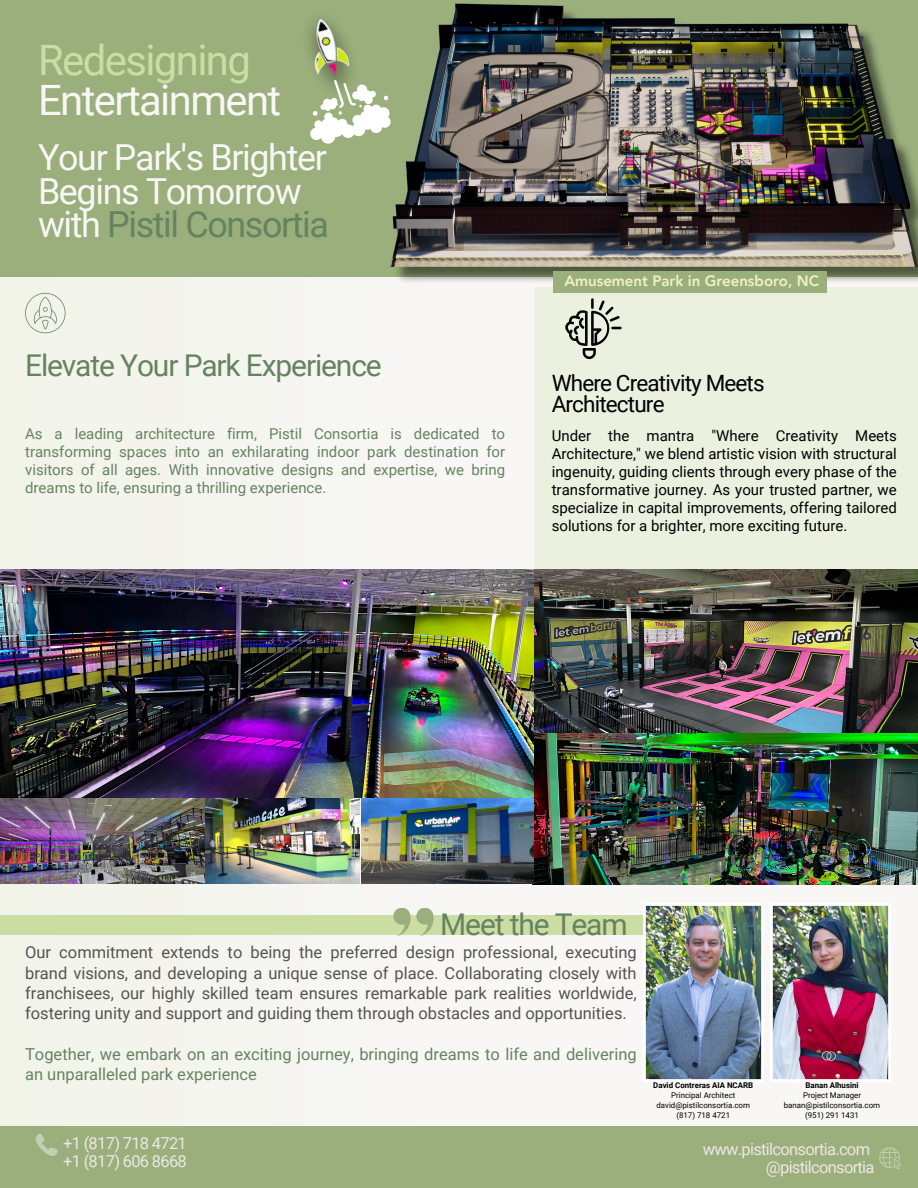
<style>
.page{position:relative;width:918px;height:1188px;background:#f8f7f5}
.page>*{position:absolute;margin:0;border:0;box-sizing:border-box;transform-origin:0 0}
.t1{font:41.85px/39.3px "Roboto";letter-spacing:-.035em;color:#f8f7f5}
.t2{font:35.85px/33.8px "Roboto";letter-spacing:-.04em;color:#f8f7f5}
.t3{font:30px "Roboto";letter-spacing:-.035em;color:#658361}
.t4{font:22.5px/21.3px "Roboto";letter-spacing:-.035em;color:#000}
.t5{font:16.5px/20.2px "Roboto";color:#545454;text-align:justify}
.t6{font:16.5px/20.2px "Roboto";color:#658361}
.t7{font:16.5px "Roboto";letter-spacing:-.04em;color:#ece8e2}
.t8{font:15px/18px "Roboto";color:#000;text-align:justify}
.t9{font:15px/18px "Roboto";color:#658361;text-align:justify}
.t10{font:800 15px "Avenir LT Pro";color:#f1f2bf}
.t11{font:7.95px "Roboto";color:#000}
.t12{font:700 7.95px "Roboto";color:#000}
.s1{color:#cbdda2}
.s2{color:#658361}
</style>
<div class="page">
<div style="left:535px;top:288px;width:383px;height:283px;background:#ecf0df"></div>
<div style="left:0;top:0;width:429px;height:1188px;background:#f5f5ef"></div>
<div style="left:0;top:0;width:918px;height:276px;background:#9aaf7c"></div>
<div style="left:0;top:1127px;width:918px;height:61px;background:#9aaf7c"></div>
<img style="left:0;top:569px;width:918px;height:316px">
<img style="left:371px;top:3px;width:547px;height:284px">
<div style="left:554px;top:272px;width:273px;height:21px;background:#9aaf7c"></div>
<svg style="left:36px;top:1134px;width:22px;height:22px"></svg>
<svg style="left:879px;top:1147px;width:22px;height:23px"></svg>
<svg style="left:565px;top:298px;width:57px;height:61px"></svg>
<svg style="left:25px;top:293px;width:41px;height:40px"></svg>
<img style="left:371px;top:3px;width:1px;height:63px">
<img style="left:309px;top:18px;width:42px;height:48px">
<svg style="left:310px;top:66px;width:88px;height:87px"></svg>
<div style="left:0;top:916px;width:652px;height:19px;background:#cbdda2"></div>
<img style="left:643px;top:905px;width:119px;height:175px">
<svg style="left:393px;top:908px;width:41px;height:28px"></svg>
<img style="left:772px;top:905px;width:117px;height:175px">
<p class="t1" style="left:38px;top:41px;width:245px"><span class="s1">Redesigning<br></span>Entertainment</p>
<h1 class="t2" style="left:38px;top:141px;width:293px">Your Park's Brighter<br>Begins Tomorrow with <span class="s2">Pistil Consortia</span></h1>
<h5 class="t3" style="left:25px;top:348px;width:358px">Elevate Your Park Experience</h5>
<h3 class="t9" style="left:25px;top:425px;width:482px">As a leading architecture firm, Pistil Consortia is dedicated to transforming spaces into an exhilarating indoor park destination for visitors of all ages. With innovative designs and expertise, we bring dreams to life, ensuring a thrilling experience.</h3>
<p class="t10" style="left:564px;top:275px;width:256px">Amusement Park in Greensboro, NC</p>
<p class="t4" style="left:552px;top:372px;width:214px">Where Creativity Meets<br>Architecture</p>
<p class="t8" style="left:552px;top:427px;width:347px">Under the mantra "Where Creativity Meets Architecture," we blend artistic vision with structural ingenuity, guiding clients through every phase of the transformative journey. As your trusted partner, we specialize in capital improvements, offering tailored solutions for a brighter, more exciting future.</p>
<p class="t3" style="left:440px;top:907px;width:189px">Meet the Team</p>
<p class="t5" style="left:25px;top:943px;width:613px">Our commitment extends to being the preferred design professional, executing brand visions, and developing a unique sense of place. Collaborating closely with franchisees, our highly skilled team ensures remarkable park realities worldwide, fostering unity and support and guiding them through obstacles and opportunities.</p>
<p class="t6" style="left:25px;top:1044px;width:613px">Together, we embark on an exciting journey, bringing dreams to life and delivering an unparalleled park experience</p>
<p class="t7" style="left:63px;top:1134px;width:125px">+1 (817) 718 4721</p>
<h2 class="t7" style="left:63px;top:1152px;width:125px">+1 (817) 606 8668</h2>
<p class="t12" style="left:653px;top:1081px;width:101px">David Contreras AIA NCARB</p>
<p class="t11" style="left:671px;top:1090px;width:66px">Principal Architect</p>
<p class="t11" style="left:656px;top:1100px;width:95px">david@pistilconsortia.com</p>
<h3 class="t11" style="left:676px;top:1110px;width:55px">(817) 718 4721</h3>
<h5 class="t12" style="left:805px;top:1081px;width:55px">Banan Alhusini</h5>
<h5 class="t11" style="left:803px;top:1090px;width:60px">Project Manager</h5>
<p class="t11" style="left:784px;top:1100px;width:98px">banan@pistilconsortia.com</p>
<p class="t11" style="left:805px;top:1110px;width:55px">(951) 291 1431</p>
<p class="t7" style="left:703px;top:1139px;width:169px">www.pistilconsortia.com</p>
<p class="t7" style="left:766px;top:1158px;width:110px">@pistilconsortia</p>
</div>
